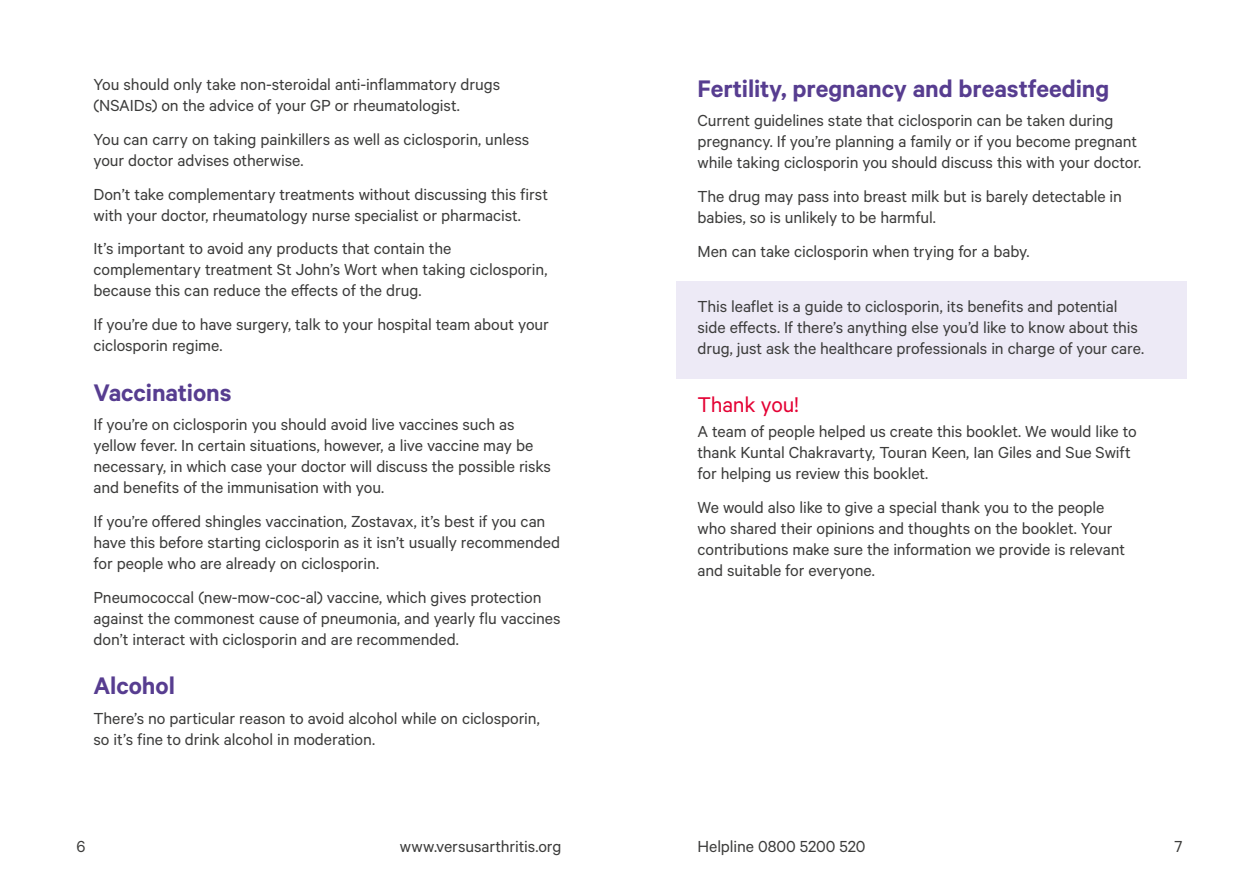
<style>
.page{position:relative;width:1259px;height:893px;background:#fff}
.page>*{position:absolute;margin:0;border:0;box-sizing:border-box;transform-origin:0 0}
.t1{font:600 27px "Calibre";letter-spacing:-.005em;color:#573d90}
.t2{font:24px "Calibre";letter-spacing:-.01em;color:#e40234}
.t3{font:18px/21px "Calibre";letter-spacing:-.005em;color:#3c3c3b}
</style>
<div class="page">
<div style="left:676px;top:281px;width:510px;height:97px;background:#edeaf6"></div>
<p class="t3" style="left:94px;top:73px;width:408px">You should only take non-steroidal anti-inflammatory drugs (NSAIDs) on the advice of your GP or rheumatologist.</p>
<p class="t3" style="left:94px;top:128px;width:437px">You can carry on taking painkillers as well as ciclosporin, unless your doctor advises otherwise.</p>
<p class="t3" style="left:94px;top:183px;width:456px">Don’t take complementary treatments without discussing this first with your doctor, rheumatology nurse specialist or pharmacist.</p>
<p class="t3" style="left:94px;top:238px;width:455px">It’s important to avoid any products that contain the complementary treatment St John’s Wort when taking ciclosporin, because this can reduce the effects of the drug.</p>
<p class="t3" style="left:94px;top:313px;width:457px">If you’re due to have surgery, talk to your hospital team about your ciclosporin regime.</p>
<h1 class="t1" style="left:94px;top:376px;width:139px">Vaccinations</h1>
<p class="t3" style="left:94px;top:413px;width:459px">If you’re on ciclosporin you should avoid live vaccines such as yellow fever. In certain situations, however, a live vaccine may be necessary, in which case your doctor will discuss the possible risks and benefits of the immunisation with you.</p>
<p class="t3" style="left:94px;top:510px;width:468px">If you’re offered shingles vaccination, Zostavax, it’s best if you can have this before starting ciclosporin as it isn’t usually recommended for people who are already on ciclosporin.</p>
<p class="t3" style="left:94px;top:586px;width:468px">Pneumococcal (new-mow-coc-al) vaccine, which gives protection against the commonest cause of pneumonia, and yearly flu vaccines don’t interact with ciclosporin and are recommended.</p>
<h1 class="t1" style="left:94px;top:670px;width:83px">Alcohol</h1>
<p class="t3" style="left:94px;top:707px;width:448px">There’s no particular reason to avoid alcohol while on ciclosporin, so it’s fine to drink alcohol in moderation.</p>
<h1 class="t1" style="left:697px;top:72px;width:413px">Fertility, pregnancy and breastfeeding</h1>
<p class="t3" style="left:697px;top:110px;width:445px">Current guidelines state that ciclosporin can be taken during pregnancy. If you’re planning a family or if you become pregnant while taking ciclosporin you should discuss this with your doctor.</p>
<p class="t3" style="left:697px;top:185px;width:426px">The drug may pass into breast milk but is barely detectable in babies, so is unlikely to be harmful.</p>
<p class="t3" style="left:697px;top:240px;width:334px">Men can take ciclosporin when trying for a baby.</p>
<p class="t3" style="left:697px;top:295px;width:448px">This leaflet is a guide to ciclosporin, its benefits and potential side effects. If there’s anything else you’d like to know about this drug, just ask the healthcare professionals in charge of your care.</p>
<h2 class="t2" style="left:697px;top:390px;width:103px">Thank you!</h2>
<p class="t3" style="left:697px;top:420px;width:441px">A team of people helped us create this booklet. We would like to thank Kuntal Chakravarty, Touran Keen, Ian Giles and Sue Swift for helping us review this booklet.</p>
<p class="t3" style="left:697px;top:496px;width:429px">We would also like to give a special thank you to the people who shared their opinions and thoughts on the booklet. Your contributions make sure the information we provide is relevant and suitable for everyone.</p>
<p class="t3" style="left:77px;top:835px;width:10px">6</p>
<p class="t3" style="left:400px;top:835px;width:163px">www.versusarthritis.org</p>
<p class="t3" style="left:697px;top:835px;width:169px">Helpline 0800 5200 520</p>
<p class="t3" style="left:1174px;top:835px;width:9px">7</p>
</div>
